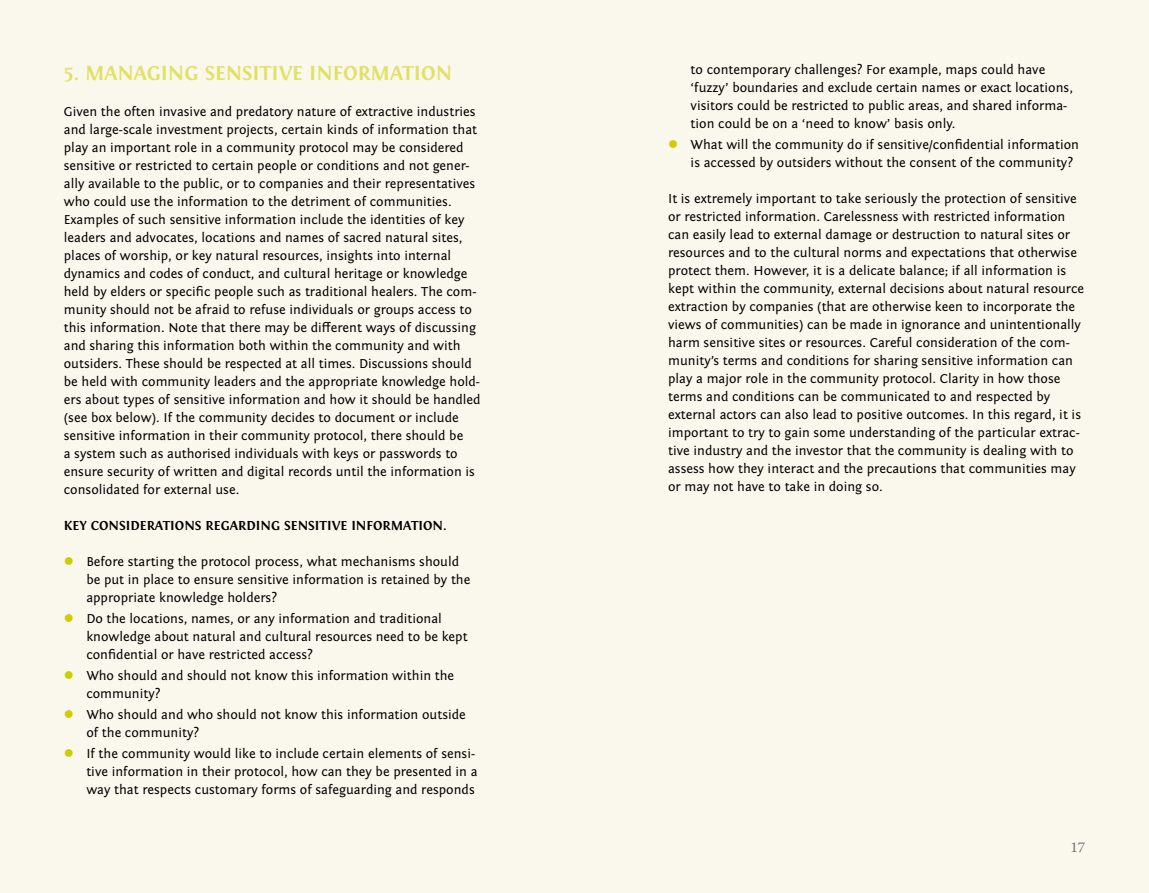
<style>
.page{position:relative;width:1149px;height:893px;background:#fff}
.page>*{position:absolute;margin:0;border:0;box-sizing:border-box;transform-origin:0 0}
.t1{font:700 21px "Fontin";color:#e1e166}
.t2{font:15px "Adobe Jenson Pro";color:#707172}
.t3{font:13.5px/18px "Fontin Sans";color:#000}
.t4{font:700 13.5px "Fontin";color:#000}
.s1{color:#cdcd00}
</style>
<div class="page">
<div style="left:0;top:0;width:1148px;height:893px;background:#faf8ec"></div>
<h1 class="t1" style="left:64px;top:61px;width:55px">5. MANAGING</h1>
<h1 class="t1" style="left:205px;top:61px;width:12px">SENSITI</h1>
<h1 class="t1" style="left:279px;top:61px;width:106px">VE IN FORMATION</h1>
<p class="t3" style="left:64px;top:103px;width:418px">Given the often invasive and predatory nature of extractive industries and large-scale investment projects, certain kinds of information that play an important role in a community protocol may be considered sensitive or restricted to certain people or conditions and not gener&shy;ally available to the public, or to companies and their representatives who could use the information to the detriment of communities.<br>Examples of such sensitive information include the identities of key leaders and advocates, locations and names of sacred natural sites, places of worship, or key natural resources, insights into internal dynamics and codes of conduct, and cultural heritage or knowledge held by elders or specific people such as traditional healers. The com&shy;munity should not be afraid to refuse individuals or groups access to this information. Note that there may be different ways of discussing and sharing this information both within the community and with outsiders. These should be respected at all times. Discussions should be held with community leaders and the appropriate knowledge hold&shy;ers about types of sensitive information and how it should be handled (see box below). If the community decides to document or include sensitive information in their community protocol, there should be<br>a system such as authorised individuals with keys or passwords to ensure security of written and digital records until the information is consolidated for external use.</p>
<p class="t4" style="left:64px;top:518px;width:9px">KEY</p>
<p class="t4" style="left:91px;top:518px;width:9px">CONSI</p>
<p class="t4" style="left:130px;top:518px;width:34px">DERATIONS</p>
<p class="t4" style="left:205px;top:518px;width:59px">REGARDING</p>
<p class="t4" style="left:284px;top:518px;width:8px">SENSITI</p>
<p class="t4" style="left:331px;top:518px;width:69px">VE IN FORMATION</p>
<p class="t4" style="left:443px;top:518px;width:5px">.</p>
<p class="t3" style="left:86px;top:552px;width:385px;text-indent:-23px"><span class="s1">●</span> Before starting the protocol process, what mechanisms should be put in place to ensure sensitive information is retained by the appropriate knowledge holders?</p>
<p class="t3" style="left:86px;top:609px;width:383px;text-indent:-23px"><span class="s1">●</span> Do the locations, names, or any information and traditional knowledge about natural and cultural resources need to be kept confidential or have restricted access?</p>
<p class="t3" style="left:86px;top:666px;width:369px;text-indent:-23px"><span class="s1">●</span> Who should and should not know this information within the community?</p>
<p class="t3" style="left:86px;top:705px;width:381px;text-indent:-23px"><span class="s1">●</span> Who should and who should not know this information outside of the community?</p>
<p class="t3" style="left:86px;top:744px;width:392px;text-indent:-23px"><span class="s1">●</span> If the community would like to include certain elements of sensi&shy;tive information in their protocol, how can they be presented in a way that respects customary forms of safeguarding and responds</p>
<p class="t3" style="left:690px;top:61px;width:384px">to contemporary challenges? For example, maps could have ‘fuzzy’ boundaries and exclude certain names or exact locations, visitors could be restricted to public areas, and shared informa&shy;tion could be on a ‘need to know’ basis only.</p>
<p class="t3" style="left:690px;top:136px;width:390px;text-indent:-23px"><span class="s1">●</span> What will the community do if sensitive/confidential information is accessed by outsiders without the consent of the community?</p>
<p class="t3" style="left:668px;top:190px;width:417px">It is extremely important to take seriously the protection of sensitive or restricted information. Carelessness with restricted information can easily lead to external damage or destruction to natural sites or resources and to the cultural norms and expectations that otherwise protect them. However, it is a delicate balance; if all information is kept within the community, external decisions about natural resource extraction by companies (that are otherwise keen to incorporate the views of communities) can be made in ignorance and unintentionally harm sensitive sites or resources. Careful consideration of the com&shy;munity’s terms and conditions for sharing sensitive information can play a major role in the community protocol. Clarity in how those terms and conditions can be communicated to and respected by external actors can also lead to positive outcomes. In this regard, it is important to try to gain some understanding of the particular extrac&shy;tive industry and the investor that the community is dealing with to assess how they interact and the precautions that communities may or may not have to take in doing so.</p>
<p class="t2" style="left:1070px;top:839px;width:16px">17</p>
</div>
